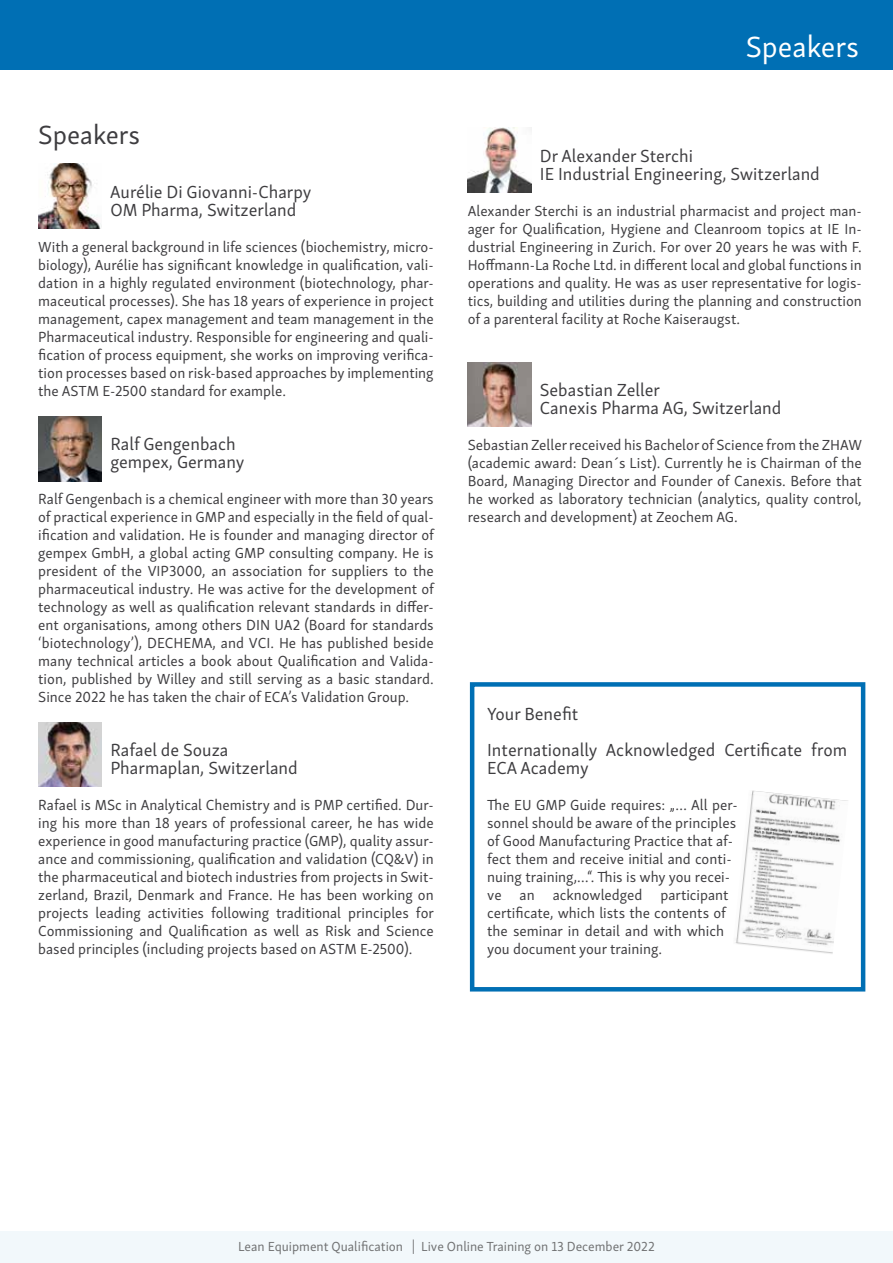
<style>
.page{position:relative;width:893px;height:1263px;background:#fff}
.page>*{position:absolute;margin:0;border:0;box-sizing:border-box;transform-origin:0 0}
.t1{font:30px "Skolar Sans Latn";color:#fff}
.t2{font:27px "Skolar Sans Latn";color:#3e3d40}
.t3{font:18px/18px "Skolar Sans Latn";color:#3e3d40}
.t4{font:15px/18px "Skolar Sans Latn";color:#3e3d40;text-align:justify}
.t5{font:13.5px "Skolar Sans Latn";color:#707172}
</style>
<div class="page">
<div style="left:0;top:0;width:893px;height:69px;background:#006fb4"></div>
<img style="left:38px;top:164px;width:64px;height:65px">
<img style="left:38px;top:417px;width:64px;height:64px">
<img style="left:38px;top:722px;width:64px;height:65px">
<img style="left:468px;top:128px;width:63px;height:65px">
<img style="left:468px;top:362px;width:63px;height:65px">
<div style="left:0;top:1231px;width:893px;height:32px;background:#f2f8fb"></div>
<div style="left:470px;top:682px;width:395px;height:309px;border:4px solid #006fb4"></div>
<img style="left:735px;top:790px;width:113px;height:164px">
<h2 class="t2" style="left:38px;top:114px;width:103px">Speakers</h2>
<p class="t3" style="left:110px;top:181px;width:203px">Aurélie Di Giovanni-Charpy<br>OM Pharma, Switzerland</p>
<p class="t4" style="left:38px;top:237px;width:397px">With a general background in life sciences (biochemistry, micro&shy;biology), Aurélie has significant knowledge in qualification, vali&shy;dation in a highly regulated environment (biotechnology, phar&shy;maceutical processes). She has 18 years of experience in project management, capex management and team management in the Pharmaceutical industry. Responsible for engineering and quali&shy;fication of process equipment, she works on improving verifica&shy;tion processes based on risk-based approaches by implementing the ASTM E-2500 standard for example.</p>
<p class="t3" style="left:110px;top:433px;width:136px">Ralf Gengenbach gempex, Germany</p>
<p class="t4" style="left:38px;top:489px;width:397px">Ralf Gengenbach is a chemical engineer with more than 30 years of practical experience in GMP and especially in the field of qual&shy;ification and validation. He is founder and managing director of gempex GmbH, a global acting GMP consulting company. He is president of the VIP3000, an association for suppliers to the pharmaceutical industry. He was active for the development of technology as well as qualification relevant standards in differ&shy;ent organisations, among others DIN UA2 (Board for standards ‘biotechnology’), DECHEMA, and VCI. He has published beside many technical articles a book about Qualification and Valida&shy;tion, published by Willey and still serving as a basic standard.<br>Since 2022 he has taken the chair of ECA’s Validation Group.</p>
<p class="t3" style="left:110px;top:739px;width:189px">Rafael de Souza<br>Pharmaplan, Switzerland</p>
<p class="t4" style="left:38px;top:795px;width:397px">Rafael is MSc in Analytical Chemistry and is PMP certified. Dur&shy;ing his more than 18 years of professional career, he has wide experience in good manufacturing practice (GMP), quality assur&shy;ance and commissioning, qualification and validation (CQ&amp;V) in the pharmaceutical and biotech industries from projects in Swit&shy;zerland, Brazil, Denmark and France. He has been working on projects leading activities following traditional principles for Commissioning and Qualification as well as Risk and Science based principles (including projects based on ASTM E-2500).</p>
<h1 class="t1" style="left:746px;top:24px;width:115px">Speakers</h1>
<p class="t3" style="left:540px;top:145px;width:281px">Dr Alexander Sterchi<br>IE Industrial Engineering, Switzerland</p>
<p class="t4" style="left:468px;top:201px;width:396px">Alexander Sterchi is an industrial pharmacist and project man&shy;ager for Qualification, Hygiene and Cleanroom topics at IE In&shy;dustrial Engineering in Zurich. For over 20 years he was with F.<br>Hoffmann-La Roche Ltd. in different local and global functions in operations and quality. He was as user representative for logis&shy;tics, building and utilities during the planning and construction of a parenteral facility at Roche Kaiseraugst.</p>
<p class="t3" style="left:540px;top:379px;width:243px">Sebastian Zeller<br>Canexis Pharma AG, Switzerland</p>
<p class="t4" style="left:468px;top:435px;width:396px">Sebastian Zeller received his Bachelor of Science from the ZHAW (academic award: Dean´s List). Currently he is Chairman of the Board, Managing Director and Founder of Canexis. Before that he worked as laboratory technician (analytics, quality control, research and development) at Zeochem AG.</p>
<p class="t3" style="left:487px;top:694px;width:362px;line-height:36px">Your Benefit<br>Internationally Acknowledged Certificate from</p>
<p class="t3" style="left:487px;top:757px;width:103px">ECA Academy</p>
<p class="t4" style="left:487px;top:795px;width:252px;text-align:left">The EU GMP Guide requires: „… All per&shy;sonnel should be aware of the principles of Good Manufacturing Practice that af&shy;fect them and receive initial and conti&shy;nuing training,…“. This is why you recei&shy;ve an acknowledged participant certificate, which lists the contents of the seminar in detail and with which you document your training.</p>
<p class="t5" style="left:238px;top:1236px;width:418px">Lean Equipment Qualification | Live Online Training on 13 December 2022</p>
</div>
